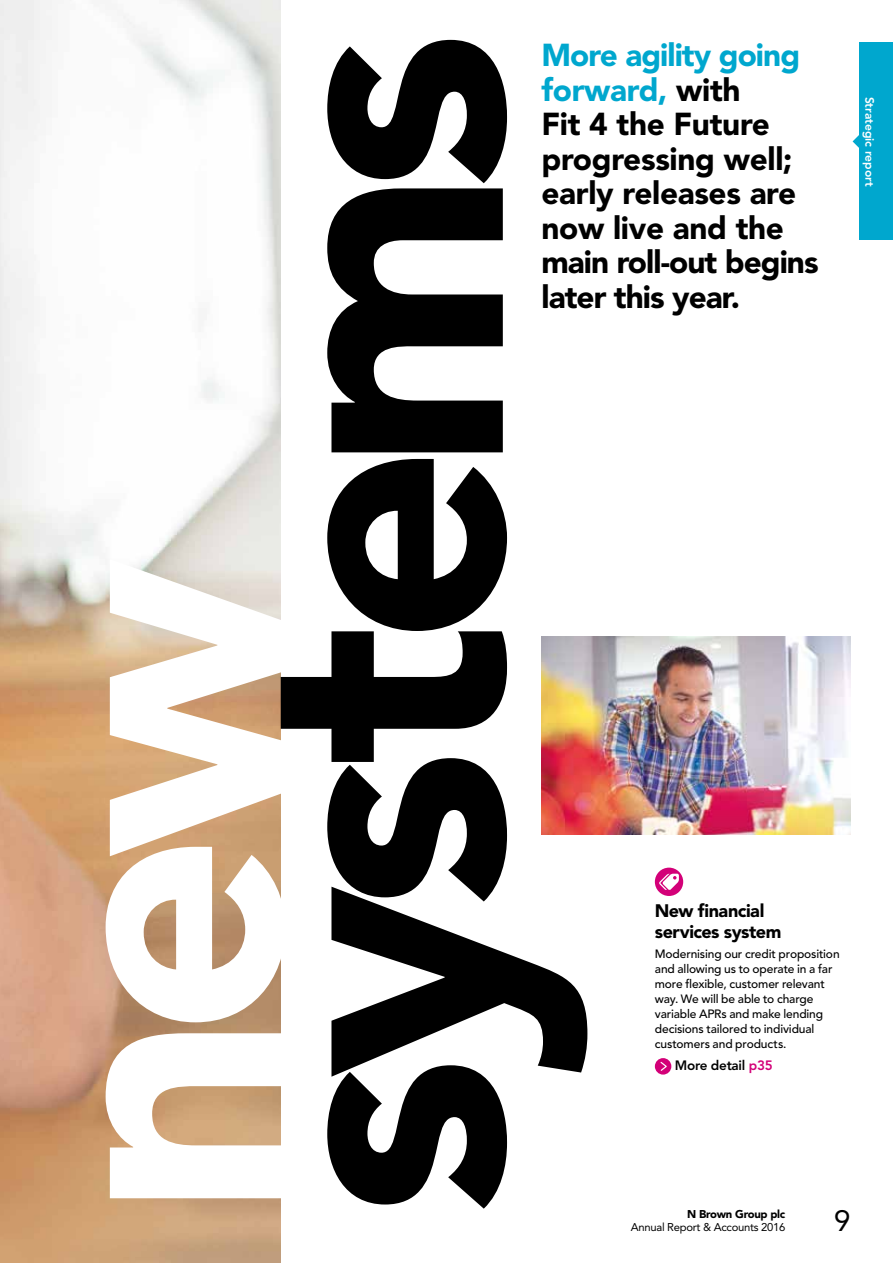
<style>
.page{position:relative;width:893px;height:1263px;background:#fff}
.page>*{position:absolute;margin:0;border:0;box-sizing:border-box;transform-origin:0 0}
.t1{font:900 31.5px/34.5px "Avenir LT Std";letter-spacing:-.01em;color:#000}
.t2{font:29.25px "Avenir LT Std";color:#000}
.t3{font:900 18px/21px "Avenir LT Std";letter-spacing:-.025em;color:#000}
.t4{font:800 13.5px "Avenir LT Std";letter-spacing:-.02em;color:#000}
.t5{font:500 12px/15px "Avenir LT Std";letter-spacing:-.01em;color:#000}
.t6{font:800 12px "Avenir LT Std";color:#fff}
.t7{font:11.25px "Avenir LT Std";letter-spacing:-.025em;color:#000}
.t8{font:900 11.25px "Avenir LT Std";letter-spacing:-.025em;color:#000}
.s1{color:#00a7ce}
.s2{color:#d30078}
</style>
<div class="page">
<img style="left:0;top:0;width:281px;height:1263px">
<img style="left:587px;top:637px;width:263px;height:198px">
<div style="left:655px;top:1058px;width:16px;height:16px;background:#d30078;border-radius:50%"></div>
<svg style="left:660px;top:1061px;width:7px;height:10px"></svg>
<div style="left:655px;top:868px;width:28px;height:28px;background:#d30078;border-radius:50%"></div>
<svg style="left:659px;top:874px;width:20px;height:16px"></svg>
<svg style="left:285px;top:40px;width:302px;height:1169px"></svg>
<svg style="left:106px;top:559px;width:179px;height:639px"></svg>
<div style="left:859px;top:43px;width:34px;height:197px;background:#00a7ce"></div>
<svg style="left:853px;top:135px;width:6px;height:13px"></svg>
<h1 class="t1" style="left:541px;top:38px;width:279px"><span class="s1">More agility going forward,</span> with<br>Fit 4 the Future progressing well; early releases are now live and the main roll-out begins later this year.</h1>
<p class="t6" style="left:877px;top:97px;width:91px;rotate:90deg">Strategic report</p>
<h3 class="t3" style="left:655px;top:900px;width:128px">New financial services system</h3>
<p class="t5" style="left:655px;top:946px;width:186px">Modernising our credit proposition and allowing us to operate in a far more flexible, customer relevant way. We will be able to charge variable APRs and make lending decisions tailored to individual customers and products.</p>
<p class="t4" style="left:675px;top:1057px;width:99px">More detail <span class="s2">p35</span></p>
<p class="t8" style="left:687px;top:1207px;width:99px">N Brown Group plc</p>
<p class="t7" style="left:631px;top:1220px;width:156px">Annual Report &amp; Accounts 2016</p>
<h2 class="t2" style="left:834px;top:1203px;width:18px">9</h2>
</div>
